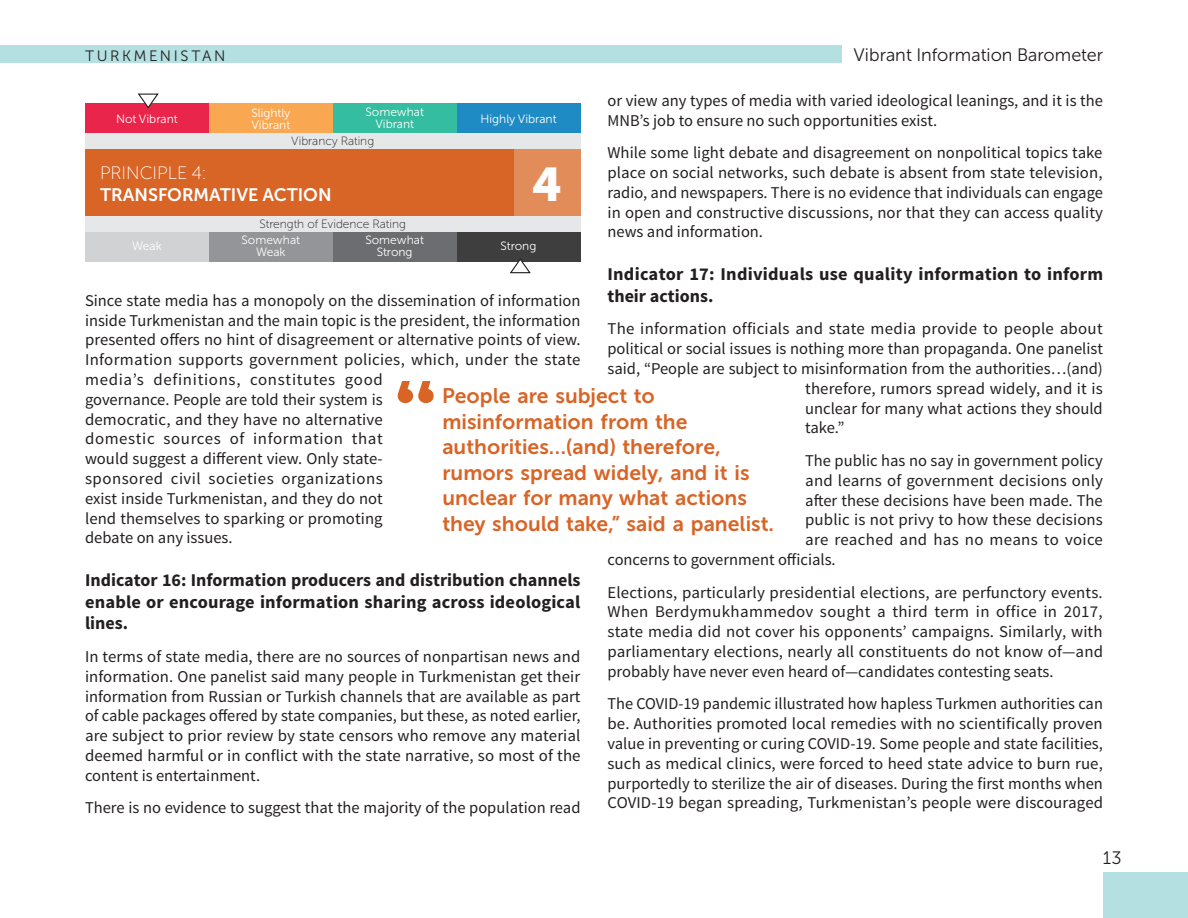
<style>
.page{position:relative;width:1188px;height:918px;background:#fff}
.page>*{position:absolute;margin:0;border:0;box-sizing:border-box;transform-origin:0 0}
.t1{font:47.1px "Museo Sans Cyrl 900";color:#fff}
.Pullquotes{font:21px/25.5px "Museo Sans Cyrl 700";color:#d86426}
.Indicator{font:700 18px/21.6px "Source Sans Pro";letter-spacing:.01em;color:#231f20;text-align:justify}
.t2{font:18px "Museo Sans Cyrl 300";color:#231f20}
.t3{font:18px "Museo Sans Cyrl 700";color:#fff}
.t4{font:18px "Museo Sans Cyrl 100";color:#fff}
.t5{font:16.5px/19.8px "Source Sans Pro";color:#231f20;text-align:justify}
.t6{font:16.5px "Source Sans Pro";letter-spacing:.02em;color:#231f20}
.t7{font:15px "Museo Sans Cyrl 300";letter-spacing:.175em;color:#231f20}
.t8{font:12px "Museo Sans Cyrl 300";color:#fff}
.t9{font:12px "Museo Sans Cyrl 100";color:#231f20}
</style>
<div class="page">
<div style="left:1103px;top:872px;width:85px;height:46px;background:#b4e0e2"></div>
<div style="left:0;top:45px;width:842px;height:18px;background:#b4e0e2"></div>
<div style="left:85px;top:216px;width:495px;height:17px;background:#e6e7e9"></div>
<div style="left:85px;top:133px;width:495px;height:16px;background:#e6e7e9"></div>
<div style="left:85px;top:149px;width:495px;height:67px;background:#d86426"></div>
<div style="left:514px;top:149px;width:66px;height:67px;background:#e28d59"></div>
<div style="left:333px;top:103px;width:124px;height:30px;background:#34bda0"></div>
<div style="left:457px;top:103px;width:123px;height:30px;background:#1f8bc4"></div>
<div style="left:209px;top:103px;width:124px;height:30px;background:#f9a851"></div>
<div style="left:85px;top:103px;width:124px;height:30px;background:#e9254c"></div>
<svg style="left:137px;top:93px;width:22px;height:16px"></svg>
<div style="left:333px;top:233px;width:124px;height:29px;background:#6c6d70"></div>
<div style="left:457px;top:233px;width:123px;height:29px;background:#3e3e3f"></div>
<div style="left:209px;top:233px;width:124px;height:29px;background:#939598"></div>
<div style="left:85px;top:233px;width:124px;height:29px;background:#d1d2d4"></div>
<svg style="left:509px;top:258px;width:22px;height:16px"></svg>
<svg style="left:398px;top:381px;width:36px;height:22px"></svg>
<p class="t7" style="left:85px;top:48px;width:142px">TURKMENISTAN</p>
<p class="t2" style="left:854px;top:45px;width:251px">Vibrant Information Barometer</p>
<p class="t5" style="left:608px;top:91px;width:497px">or view any types of media with varied ideological leanings, and it is the<br>MNB’s job to ensure no such opportunities exist.</p>
<p class="t5" style="left:608px;top:143px;width:497px">While some light debate and disagreement on nonpolitical topics take place on social networks, such debate is absent from state television, radio, and newspapers. There is no evidence that individuals can engage in open and constructive discussions, nor that they can access quality news and information.</p>
<p class="Indicator" style="left:608px;top:264px;width:497px">Indicator 17: Individuals use quality information to inform their actions.</p>
<p class="t5" style="left:608px;top:319px;width:497px">The information officials and state media provide to people about</p>
<p class="t5" style="left:608px;top:339px;width:497px">political or social issues is nothing more than propaganda. One panelist</p>
<p class="t5" style="left:608px;top:359px;width:497px">said, “People are subject to misinformation from the authorities…(and)</p>
<p class="t5" style="left:805px;top:379px;width:299px">therefore, rumors spread widely, and it is</p>
<p class="t5" style="left:805px;top:399px;width:299px">unclear for many what actions they should</p>
<p class="t5" style="left:805px;top:418px;width:41px">take.”</p>
<p class="t5" style="left:805px;top:451px;width:299px">The public has no say in government policy</p>
<p class="t5" style="left:805px;top:471px;width:299px">and learns of government decisions only</p>
<p class="t5" style="left:805px;top:491px;width:299px">after these decisions have been made. The</p>
<p class="t5" style="left:805px;top:510px;width:299px">public is not privy to how these decisions</p>
<p class="t6" style="left:805px;top:530px;width:299px">are reached and has no means to voice</p>
<p class="t5" style="left:608px;top:550px;width:230px">concerns to government officials.</p>
<p class="t5" style="left:608px;top:583px;width:497px">Elections, particularly presidential elections, are perfunctory events.<br>When Berdymukhammedov sought a third term in office in 2017, state media did not cover his opponents’ campaigns. Similarly, with parliamentary elections, nearly all constituents do not know of—and probably have never even heard of—candidates contesting seats.</p>
<p class="t5" style="left:608px;top:694px;width:497px">The COVID-19 pandemic illustrated how hapless Turkmen authorities can be. Authorities promoted local remedies with no scientifically proven value in preventing or curing COVID-19. Some people and state facilities, such as medical clinics, were forced to heed state advice to burn rue, purportedly to sterilize the air of diseases. During the first months when COVID-19 began spreading, Turkmenistan’s people were discouraged</p>
<p class="t8" style="left:365px;top:106px;width:60px">Somewhat</p>
<p class="t8" style="left:375px;top:118px;width:40px">Vibrant</p>
<p class="t8" style="left:481px;top:112px;width:78px">Highly Vibrant</p>
<p class="t8" style="left:251px;top:106px;width:41px">Slightly</p>
<p class="t8" style="left:251px;top:118px;width:40px">Vibrant</p>
<p class="t8" style="left:116px;top:112px;width:63px">Not Vibrant</p>
<p class="t9" style="left:291px;top:134px;width:84px">Vibrancy Rating</p>
<p class="t4" style="left:100px;top:164px;width:107px">PRINCIPLE 4:</p>
<p class="t3" style="left:100px;top:185px;width:233px">TRANSFORMATIVE ACTION</p>
<p class="t1" style="left:532px;top:158px;width:31px">4</p>
<p class="t9" style="left:260px;top:218px;width:148px">Strength of Evidence Rating</p>
<p class="t8" style="left:242px;top:234px;width:60px">Somewhat</p>
<p class="t8" style="left:256px;top:246px;width:31px">Weak</p>
<p class="t8" style="left:365px;top:234px;width:60px">Somewhat</p>
<p class="t8" style="left:377px;top:246px;width:37px">Strong</p>
<p class="t8" style="left:501px;top:240px;width:37px">Strong</p>
<p class="t8" style="left:132px;top:240px;width:31px">Weak</p>
<p class="t5" style="left:85px;top:291px;width:497px;text-align:left">Since state media has a monopoly on the dissemination of information inside Turkmenistan and the main topic is the president, the information presented offers no hint of disagreement or alternative points of view.<br>Information supports government policies, which, under the state media’s definitions, constitutes good<br>governance. People are told their system is<br>democratic, and they have no alternative<br>domestic sources of information that<br>would suggest a different view. Only state-<br>sponsored civil societies organizations<br>exist inside Turkmenistan, and they do not<br>lend themselves to sparking or promoting<br>debate on any issues.</p>
<p class="Indicator" style="left:85px;top:570px;width:497px">Indicator 16: Information producers and distribution channels enable or encourage information sharing across ideological lines.</p>
<p class="t5" style="left:85px;top:647px;width:497px">In terms of state media, there are no sources of nonpartisan news and information. One panelist said many people in Turkmenistan get their information from Russian or Turkish channels that are available as part of cable packages offered by state companies, but these, as noted earlier, are subject to prior review by state censors who remove any material deemed harmful or in conflict with the state narrative, so most of the content is entertainment.</p>
<p class="t5" style="left:85px;top:798px;width:497px">There is no evidence to suggest that the majority of the population read</p>
<p class="Pullquotes" style="left:442px;top:383px;width:333px">People are subject to misinformation from the authorities…(and) therefore, rumors spread widely, and it is unclear for many what actions they should take,” said a panelist.</p>
<p class="t2" style="left:1103px;top:848px;width:20px">13</p>
</div>
